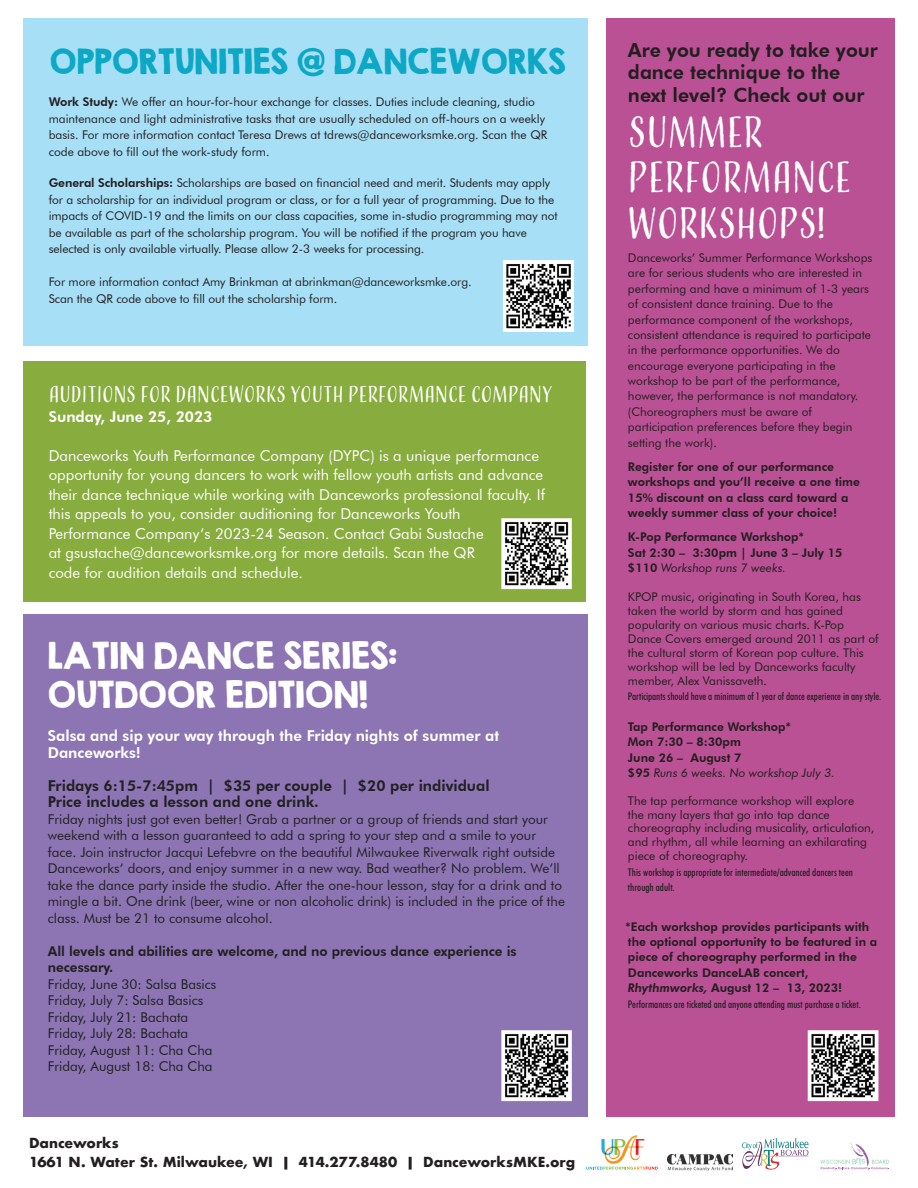
<style>
.page{position:relative;width:918px;height:1188px;background:#fff}
.page>*{position:absolute;margin:0;border:0;box-sizing:border-box;transform-origin:0 0}
.t1{font:40.8px/45.3px "Adorn Condensed Sans";letter-spacing:-.005em;color:#fff}
.t2{font:33px/39px "KG Second Chances Solid";color:#fff}
.t3{font:31.05px "KG Second Chances Solid";color:#0ca8c5}
.t4{font:21.3px "Adorn Condensed Sans";color:#fff}
.t5{font:800 19.5px/22.5px "Futura BT";color:#231f20}
.t6{font:15px/19.5px "Futura BT";color:#fff}
.t7{font:800 15px/16.5px "Futura BT";color:#231f20}
.t8{font:800 15px/16.5px "Futura BT";color:#fff}
.t9{font:13.5px/16.5px "Futura BT";color:#231f20}
.t10{font:800 13.5px/16.5px "Futura BT";letter-spacing:-.005em;color:#231f20}
.t11{font:700 13.5px/18.9px "Futura";color:#231f20}
.t12{font:12px/15.3px "Futura BT";color:#231f20}
.t13{font:800 12px/15.3px "Futura BT";color:#231f20}
.t14{font:500 condensed 10.5px/15.3px "Futura BT";color:#231f20}
.s1{font-weight:800}
.s2{font-weight:400;font-style:italic}
.s3{font-style:italic}
</style>
<div class="page">
<div style="left:23px;top:614px;width:564px;height:503px;background:#8d75b4"></div>
<div style="left:606px;top:18px;width:289px;height:1099px;background:#ba5195"></div>
<div style="left:23px;top:361px;width:562px;height:240px;background:#88ad3e"></div>
<div style="left:23px;top:18px;width:564px;height:328px;background:#a7dff7"></div>
<img style="left:668px;top:1154px;width:64px;height:16px">
<svg style="left:586px;top:1153px;width:72px;height:17px"></svg>
<svg style="left:820px;top:1153px;width:69px;height:17px"></svg>
<svg style="left:742px;top:1153px;width:66px;height:17px"></svg>
<img style="left:503px;top:260px;width:71px;height:71px">
<img style="left:406px;top:466px;width:182px;height:176px">
<img style="left:501px;top:978px;width:144px;height:175px">
<img style="left:742px;top:1030px;width:137px;height:123px">
<h3 class="t3" style="left:50px;top:41px;width:517px">OPPORTUNITIES @ DANCEWORKS</h3>
<p class="t12" style="left:49px;top:94px;width:500px;line-height:16.5px"><span class="s1">Work Study:</span> We offer an hour-for-hour exchange for classes. Duties include cleaning, studio maintenance and light administrative tasks that are usually scheduled on off-hours on a weekly basis. For more information contact Teresa Drews at tdrews@danceworksmke.org. Scan the QR code above to fill out the work-study form.</p>
<p class="t12" style="left:49px;top:175px;width:510px;line-height:16.5px"><span class="s1">General Scholarships:</span> Scholarships are based on financial need and merit. Students may apply for a scholarship for an individual program or class, or for a full year of programming. Due to the impacts of COVID-19 and the limits on our class capacities, some in-studio programming may not be available as part of the scholarship program. You will be notified if the program you have selected is only available virtually. Please allow 2-3 weeks for processing.</p>
<p class="t12" style="left:49px;top:274px;width:424px;line-height:16.5px">For more information contact Amy Brinkman at abrinkman@danceworksmke.org.<br>Scan the QR code above to fill out the scholarship form.</p>
<h3 class="t4" style="left:49px;top:381px;width:506px">AUDITIONS FOR DANCEWORKS YOUTH PERFORMANCE COMPANY</h3>
<p class="t8" style="left:49px;top:408px;width:165px">Sunday, June 25, 2023</p>
<p class="t6" style="left:49px;top:446px;width:498px">Danceworks Youth Performance Company (DYPC) is a unique performance opportunity for young dancers to work with fellow youth artists and advance their dance technique while working with Danceworks professional faculty. If this appeals to you, consider auditioning for Danceworks Youth Performance Company’s 2023-24 Season. Contact Gabi Sustache<br>at gsustache@danceworksmke.org for more details. Scan the QR<br>code for audition details and schedule.</p>
<h2 class="t2" style="left:48px;top:636px;width:351px">LATIN DANCE SERIES:<br>OUTDOOR EDITION!</h2>
<p class="t8" style="left:48px;top:727px;width:453px">Salsa and sip your way through the Friday nights of summer at<br>Danceworks!</p>
<p class="t7" style="left:48px;top:777px;width:443px">Fridays 6:15-7:45pm | $35 per couple | $20 per individual<br>Price includes a lesson and one drink.</p>
<p class="t9" style="left:48px;top:811px;width:519px">Friday nights just got even better! Grab a partner or a group of friends and start your weekend with a lesson guaranteed to add a spring to your step and a smile to your face. Join instructor Jacqui Lefebvre on the beautiful Milwaukee Riverwalk right outside Danceworks’ doors, and enjoy summer in a new way. Bad weather? No problem. We’ll take the dance party inside the studio. After the one-hour lesson, stay for a drink and to mingle a bit. One drink (beer, wine or non alcoholic drink) is included in the price of the class. Must be 21 to consume alcohol.</p>
<p class="t10" style="left:48px;top:943px;width:470px">All levels and abilities are welcome, and no previous dance experience is necessary.</p>
<p class="t9" style="left:48px;top:976px;width:170px">Friday, June 30: Salsa Basics<br>Friday, July 7: Salsa Basics<br>Friday, July 21: Bachata<br>Friday, July 28: Bachata<br>Friday, August 11: Cha Cha<br>Friday, August 18: Cha Cha</p>
<p class="t11" style="left:29px;top:1133px;width:548px">Danceworks<br>1661 N. Water St. Milwaukee, WI | 414.277.8480 | DanceworksMKE.org</p>
<h3 class="t5" style="left:628px;top:39px;width:251px">Are you ready to take your dance technique to the next level? Check out our</h3>
<h1 class="t1" style="left:628px;top:112px;width:225px">SUMMER<br>PERFORMANCE<br>WORKSHOPS!</h1>
<p class="t12" style="left:628px;top:250px;width:246px">Danceworks’ Summer Performance Workshops are for serious students who are interested in performing and have a minimum of 1-3 years of consistent dance training. Due to the performance component of the workshops, consistent attendance is required to participate in the performance opportunities. We do encourage everyone participating in the workshop to be part of the performance, however, the performance is not mandatory. (Choreographers must be aware of participation preferences before they begin setting the work).</p>
<p class="t13" style="left:628px;top:459px;width:233px">Register for one of our performance workshops and you’ll receive a one time 15% discount on a class card toward a weekly summer class of your choice!</p>
<p class="t13" style="left:628px;top:529px;width:216px">K-Pop Performance Workshop*<br>Sat 2:30 – 3:30pm | June 3 – July 15 $110 <span class="s2">Workshop runs 7 weeks.</span></p>
<p class="t12" style="left:628px;top:590px;width:252px;line-height:13.8px">KPOP music, originating in South Korea, has taken the world by storm and has gained popularity on various music charts. K-Pop Dance Covers emerged around 2011 as part of the cultural storm of Korean pop culture. This workshop will be led by Danceworks faculty member, Alex Vanissaveth.</p>
<p class="t14" style="left:628px;top:689px;width:255px">Participants should have a minimum of 1 year of dance experience in any style.</p>
<p class="t13" style="left:628px;top:719px;width:208px">Tap Performance Workshop*<br>Mon 7:30 – 8:30pm<br>June 26 – August 7<br>$95 <span class="s2">Runs 6 weeks. No workshop July 3.</span></p>
<p class="t12" style="left:628px;top:793px;width:248px;line-height:13.8px">The tap performance workshop will explore<br>the many layers that go into tap dance choreography including musicality, articulation, and rhythm, all while learning an exhilarating piece of choreography.</p>
<p class="t14" style="left:628px;top:864px;width:227px">This workshop is appropriate for intermediate/advanced dancers teen through adult.</p>
<p class="t13" style="left:625px;top:919px;width:253px">*Each workshop provides participants with the optional opportunity to be featured in a piece of choreography performed in the Danceworks DanceLAB concert, <span class="s3">Rhythmworks,</span> August 12 – 13, 2023!</p>
<p class="t14" style="left:628px;top:996px;width:234px">Performances are ticketed and anyone attending must purchase a ticket.</p>
</div>
